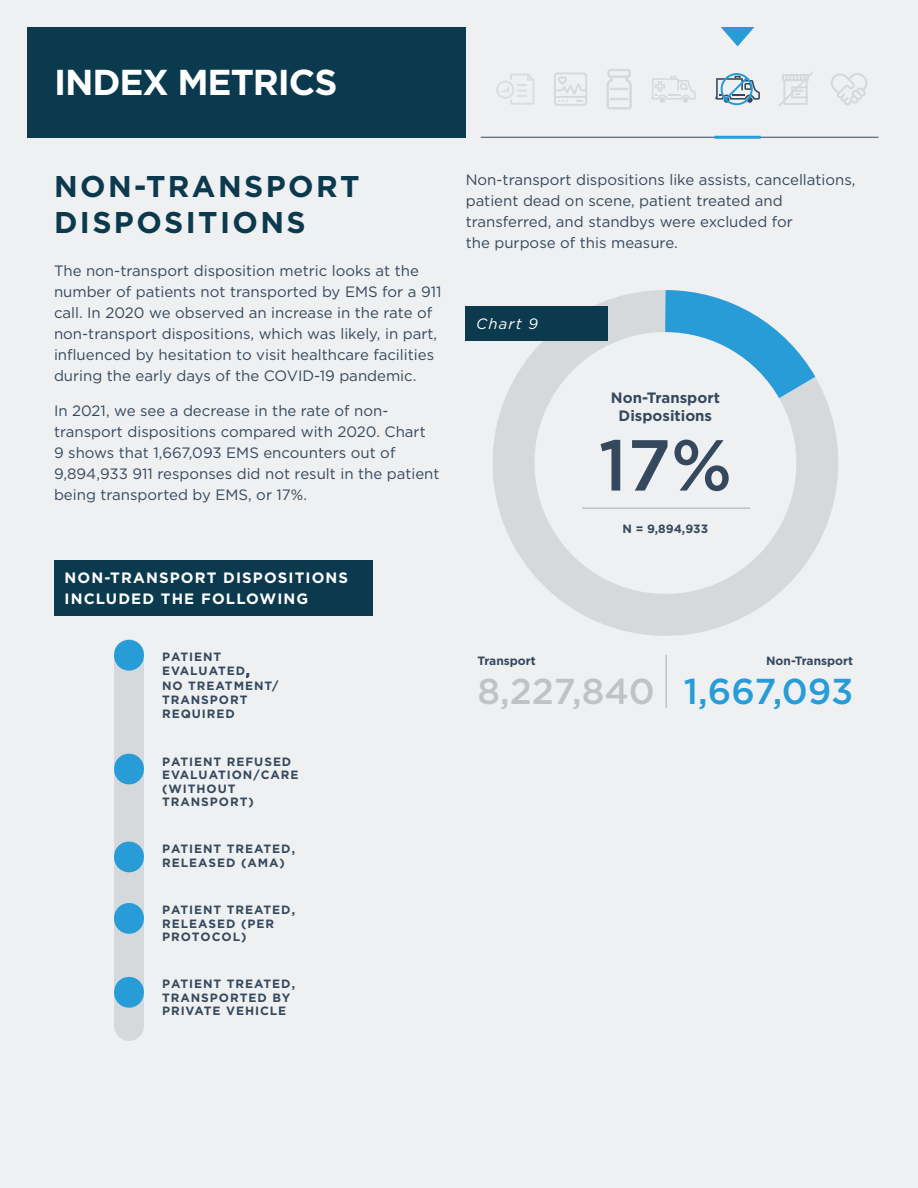
<style>
.page{position:relative;width:918px;height:1188px;background:#eff0f1}
.page>*{position:absolute;margin:0;border:0;box-sizing:border-box;transform-origin:0 0}
.t1{font:500 72px "Gotham";color:#35495e}
.t2{font:500 36px "Gotham";color:#bdc3c7}
.t3{font:700 36px "Gotham";letter-spacing:-.03em;color:#fff}
.t4{font:700 30px/36px "Gotham";letter-spacing:.08em;color:#0b394e}
.t5{font:15px/21px "Gotham";color:#35495e}
.t6{font:700 15px/21px "Gotham";letter-spacing:.075em;color:#fff}
.t7{font:700 15px/18px "Gotham";color:#35495e;text-align:center}
.t8{font:italic 15px "Gotham";letter-spacing:.075em;color:#fff}
.t9{font:700 12px/13.5px "Gotham";letter-spacing:.08em;color:#35495e}
.t10{font:700 12px "Gotham";color:#35495e}
.s1{color:#279cd7}
</style>
<div class="page">
<hr style="left:481px;top:137px;width:398px;height:1px;background:#35495e">
<hr style="left:714px;top:136px;width:47px;height:3px;background:#279cd7">
<svg style="left:721px;top:27px;width:33px;height:19px"></svg>
<div style="left:494px;top:78px;width:23px;height:23px;border:3px solid #eff0f1;border-radius:50%"></div>
<div style="left:496px;top:81px;width:18px;height:18px;border:2px solid #dbdde0;border-radius:50%"></div>
<svg style="left:501px;top:73px;width:33px;height:32px"></svg>
<svg style="left:554px;top:72px;width:33px;height:34px"></svg>
<div style="left:27px;top:27px;width:439px;height:111px;background:#0b394e"></div>
<svg style="left:606px;top:69px;width:26px;height:40px"></svg>
<svg style="left:651px;top:76px;width:45px;height:27px"></svg>
<svg style="left:715px;top:73px;width:45px;height:33px"></svg>
<div style="left:493px;top:290px;width:345px;height:346px;border:42px solid #bdc3c7;border-radius:50%"></div>
<div style="left:466px;top:307px;width:142px;height:34px;background:#0b394e"></div>
<hr style="left:665px;top:655px;width:2px;height:53px;background:#bdc3c7">
<hr style="left:582px;top:507px;width:168px;height:2px;background:#bdc3c7">
<svg style="left:623px;top:290px;width:214px;height:155px"></svg>
<svg style="left:114px;top:654px;width:30px;height:372px;background:#a3c7da"></svg>
<hr style="left:114px;top:655px;width:30px;height:1px;background:#279cd7">
<hr style="left:114px;top:769px;width:30px;height:1px;background:#279cd7">
<hr style="left:114px;top:856px;width:30px;height:1px;background:#279cd7">
<hr style="left:114px;top:918px;width:30px;height:1px;background:#279cd7">
<hr style="left:114px;top:992px;width:30px;height:1px;background:#279cd7">
<div style="left:54px;top:560px;width:319px;height:56px;background:#0b394e"></div>
<svg style="left:778px;top:72px;width:35px;height:35px"></svg>
<svg style="left:831px;top:73px;width:37px;height:32px"></svg>
<h2 class="t3" style="left:54px;top:66px;width:285px">INDEX METRICS</h2>
<h3 class="t4" style="left:54px;top:170px;width:307px">NON-TRANSPORT<br>DISPOSITIONS</h3>
<p class="t5" style="left:54px;top:261px;width:389px">The non-transport disposition metric looks at the number of patients not transported by EMS for a 911 call. In 2020 we observed an increase in the rate of non-transport dispositions, which was likely, in part, influenced by hesitation to visit healthcare facilities during the early days of the COVID-19 pandemic.</p>
<p class="t5" style="left:54px;top:401px;width:387px">In 2021, we see a decrease in the rate of non&shy;transport dispositions compared with 2020. Chart<br>9 shows that 1,667,093 EMS encounters out of 9,894,933 911 responses did not result in the patient being transported by EMS, or 17%.</p>
<p class="t6" style="left:65px;top:568px;width:285px">NON-TRANSPORT DISPOSITIONS<br>INCLUDED THE FOLLOWING</p>
<p class="t9" style="left:162px;top:650px;width:118px;line-height:14.4px">PATIENT<br>EVALUATED,<br>NO TREATMENT/<br>TRANSPORT<br>REQUIRED</p>
<p class="t9" style="left:162px;top:755px;width:138px">PATIENT REFUSED<br>EVALUATION/CARE (WITHOUT<br>TRANSPORT)</p>
<p class="t9" style="left:162px;top:843px;width:135px">PATIENT TREATED,<br>RELEASED (AMA)</p>
<p class="t9" style="left:162px;top:904px;width:135px">PATIENT TREATED,<br>RELEASED (PER<br>PROTOCOL)</p>
<p class="t9" style="left:162px;top:978px;width:135px">PATIENT TREATED,<br>TRANSPORTED BY<br>PRIVATE VEHICLE</p>
<p class="t5" style="left:466px;top:170px;width:391px">Non-transport dispositions like assists, cancellations, patient dead on scene, patient treated and transferred, and standbys were excluded for<br>the purpose of this measure.</p>
<p class="t8" style="left:476px;top:317px;width:63px">Chart 9</p>
<p class="t7" style="left:611px;top:389px;width:110px">Non-Transport<br>Dispositions</p>
<h1 class="t1" style="left:599px;top:433px;width:135px">17%</h1>
<p class="t9" style="left:623px;top:522px;width:87px">N = 9,894,933</p>
<p class="t10" style="left:478px;top:655px;width:60px">Transport</p>
<p class="t10" style="left:766px;top:655px;width:89px">Non-Transport</p>
<h2 class="t2" style="left:478px;top:675px;width:377px">8,227,840 <span class="s1">1,667,093</span></h2>
</div>
